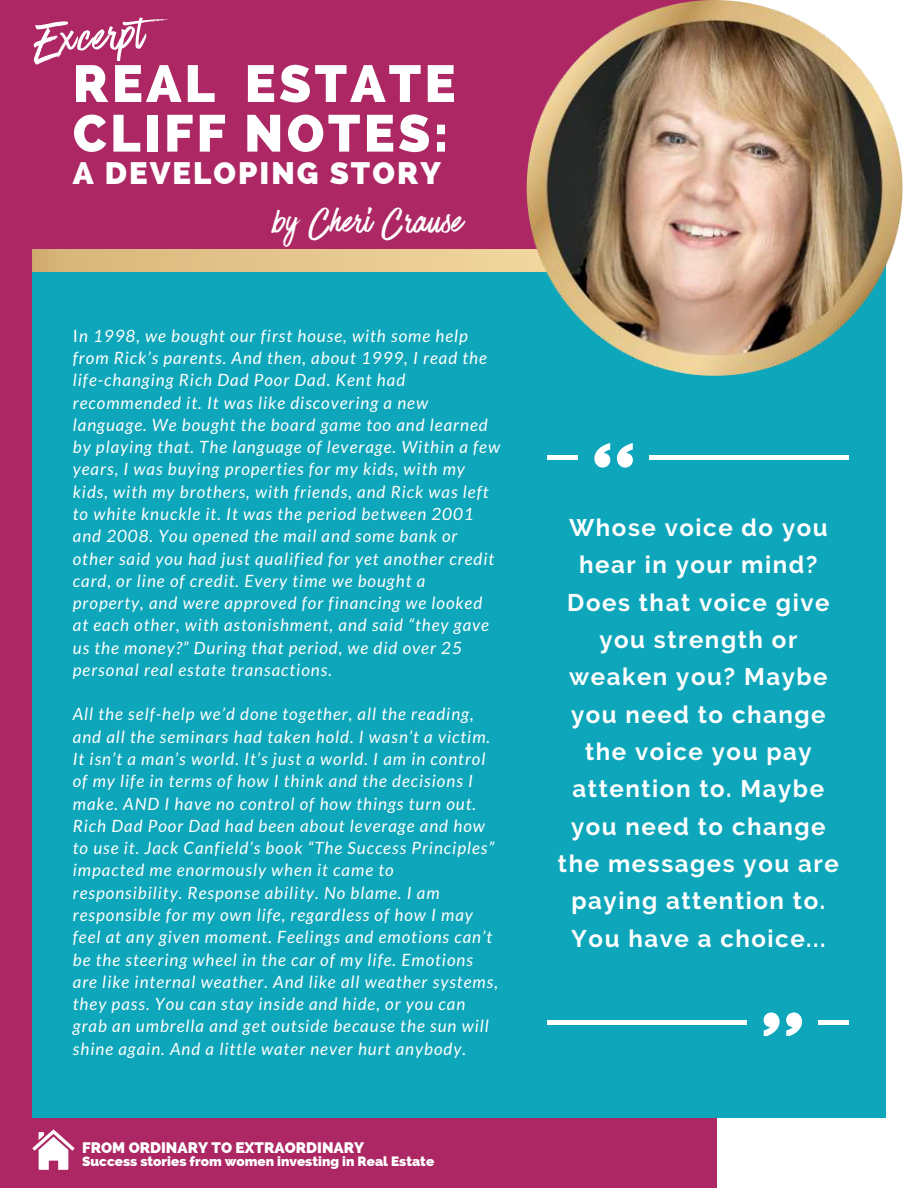
<style>
.page{position:relative;width:918px;height:1188px;background:#fff}
.page>*{position:absolute;margin:0;border:0;box-sizing:border-box;transform-origin:0 0}
.t1{font:800 51.9px/49.7px "Raleway";letter-spacing:.065em;color:#fff}
.t2{font:51px "Have Heart One";color:#fff}
.t3{font:40.2px "Have Heart One";letter-spacing:.025em;color:#fff}
.t4{font:800 31.05px "Raleway";letter-spacing:.065em;color:#fff}
.t5{font:700 24px/37.3px "Raleway";letter-spacing:.065em;color:#fff;text-align:center}
.t6{font:italic 16.95px/22.4px "Lato";letter-spacing:.06em;color:#fff}
.t7{font:800 15.3px "Raleway";color:#fff}
.t8{font:800 13.5px "Raleway";color:#fff}
.s1{font-style:normal}
</style>
<div class="page">
<div style="left:0;top:0;width:716px;height:1188px;background:#ac2763"></div>
<div style="left:32px;top:261px;width:854px;height:856px;background:#0ea6ba"></div>
<svg style="left:617px;top:443px;width:16px;height:25px"></svg>
<svg style="left:594px;top:443px;width:16px;height:25px"></svg>
<hr style="left:548px;top:455px;width:30px;height:4px;background:#fff">
<hr style="left:650px;top:455px;width:199px;height:4px;background:#fff">
<svg style="left:764px;top:1012px;width:16px;height:23px"></svg>
<svg style="left:786px;top:1012px;width:16px;height:23px"></svg>
<hr style="left:819px;top:1021px;width:30px;height:4px;background:#fff">
<hr style="left:548px;top:1021px;width:199px;height:4px;background:#fff">
<img style="left:32px;top:250px;width:495px;height:21px">
<svg style="left:32px;top:1129px;width:43px;height:41px"></svg>
<img style="left:527px;top:0;width:376px;height:376px">
<h2 class="t2" style="left:32px;top:13px;width:111px;rotate:-4deg">Excerpt</h2>
<h1 class="t1" style="left:73px;top:59px;width:384px">REAL ESTATE<br>CLIFF NOTES:</h1>
<h3 class="t4" style="left:73px;top:155px;width:369px">A DEVELOPING STORY</h3>
<h3 class="t3" style="left:273px;top:199px;width:189px">by Cheri Crause</h3>
<p class="t6" style="left:73px;top:325px;width:429px"><span class="s1">I</span>n 1998, we bought our first house, with some help from Rick’s parents. And then, about 1999, I read the life-changing Rich Dad Poor Dad. Kent had recommended it. It was like discovering a new language. We bought the board game too and learned by playing that. The language of leverage. Within a few years, I was buying properties for my kids, with my kids, with my brothers, with friends, and Rick was left to white knuckle it. It was the period between 2001 and 2008. You opened the mail and some bank or other said you had just qualified for yet another credit card, or line of credit. Every time we bought a property, and were approved for financing we looked at each other, with astonishment, and said “they gave us the money?” During that period, we did over 25 personal real estate transactions.</p>
<p class="t6" style="left:73px;top:704px;width:427px">All the self-help we’d done together, all the reading, and all the seminars had taken hold. I wasn’t a victim.<br>It isn’t a man’s world. It’s just a world. I am in control of my life in terms of how I think and the decisions I make. AND I have no control of how things turn out.<br>Rich Dad Poor Dad had been about leverage and how to use it. Jack Canfield’s book “The Success Principles” impacted me enormously when it came to responsibility. Response ability. No blame. I am responsible for my own life, regardless of how I may feel at any given moment. Feelings and emotions can’t be the steering wheel in the car of my life. Emotions are like internal weather. And like all weather systems, they pass. You can stay inside and hide, or you can grab an umbrella and get outside because the sun will shine again. And a little water never hurt anybody.</p>
<p class="t7" style="left:82px;top:1138px;width:283px">FROM ORDINARY TO EXTRAORDINARY</p>
<p class="t8" style="left:82px;top:1154px;width:354px">Success stories from women investing in Real Estate</p>
<h3 class="t5" style="left:558px;top:509px;width:282px">Whose voice do you hear in your mind?<br>Does that voice give you strength or weaken you? Maybe you need to change the voice you pay attention to. Maybe you need to change the messages you are paying attention to.<br>You have a choice...</h3>
</div>
